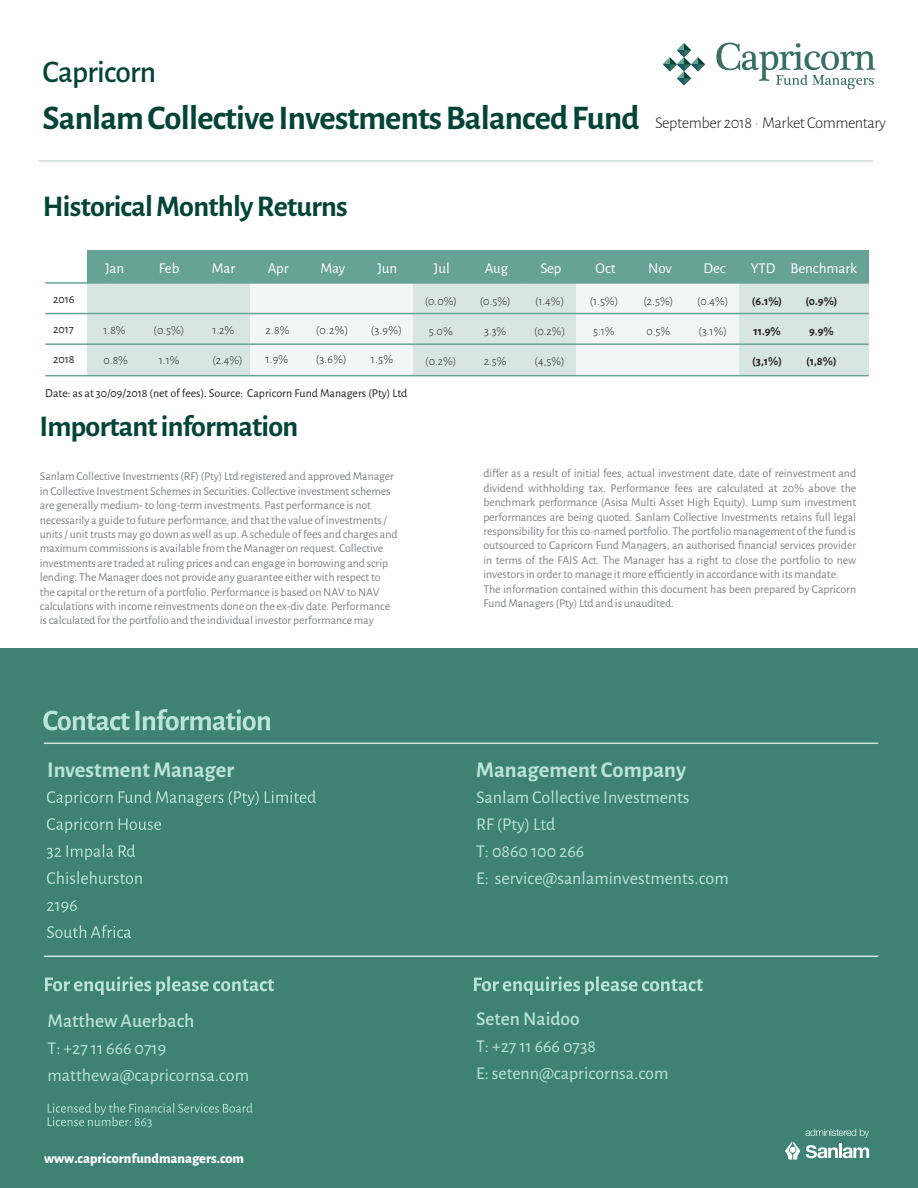
<style>
.page{position:relative;width:918px;height:1188px;background:#fff}
.page>*{position:absolute;margin:0;border:0;box-sizing:border-box;transform-origin:0 0}
.t1{font:700 34.5px "Alegreya Sans";letter-spacing:-.025em;color:#034439}
.t2{font:500 31.5px "Alegreya Sans";letter-spacing:-.025em;color:#034439}
.t3{font:700 30px "Alegreya Sans";letter-spacing:-.025em;color:#034439}
.t4{font:700 22.5px "Alegreya Sans";color:#bbe2dc}
.t5{font:500 19.5px "Alegreya Sans";color:#bbe2dc}
.t6{font:18px/27px "Alegreya Sans";color:#bbe2dc}
.t7{font:15px "Alegreya Sans";color:#fff}
.t8{font:800 14.25px "Alegreya Sans";color:#fff}
.t9{font:12px/14.4px "Alegreya Sans";letter-spacing:-.01em;color:#808285}
.t10{font:300 12px "Alegreya Sans";color:#231f20}
.t11{font:12px "Alegreya Sans";color:#231f20}
.t12{font:700 12px "Alegreya Sans";color:#231f20}
.s1{font-weight:300;font-size:16.5px;color:#231f20}
.s2{font-weight:300;font-size:16.5px;color:#387063}
</style>
<div class="page">
<div style="left:88px;top:251px;width:781px;height:32px;background:#67a297"></div>
<div style="left:87px;top:283px;width:163px;height:93px;background:#d8e6e2"></div>
<div style="left:250px;top:283px;width:163px;height:93px;background:#f2f6f5"></div>
<div style="left:413px;top:283px;width:163px;height:93px;background:#d8e6e2"></div>
<div style="left:739px;top:283px;width:130px;height:93px;background:#d8e6e2"></div>
<div style="left:576px;top:283px;width:163px;height:93px;background:#f2f6f5"></div>
<hr style="left:45px;top:313px;width:824px;height:1px;background:#67a297">
<hr style="left:45px;top:343px;width:824px;height:2px;background:#67a297">
<hr style="left:45px;top:375px;width:824px;height:1px;background:#67a297">
<hr style="left:45px;top:282px;width:60px;height:2px;background:#67a297">
<hr style="left:105px;top:282px;width:59px;height:2px;background:#67a297">
<hr style="left:164px;top:282px;width:59px;height:2px;background:#67a297">
<hr style="left:223px;top:282px;width:60px;height:2px;background:#67a297">
<hr style="left:283px;top:282px;width:59px;height:2px;background:#67a297">
<hr style="left:342px;top:282px;width:60px;height:2px;background:#67a297">
<hr style="left:402px;top:282px;width:59px;height:2px;background:#67a297">
<hr style="left:461px;top:282px;width:59px;height:2px;background:#67a297">
<hr style="left:520px;top:282px;width:60px;height:2px;background:#67a297">
<hr style="left:580px;top:282px;width:59px;height:2px;background:#67a297">
<hr style="left:639px;top:282px;width:60px;height:2px;background:#67a297">
<hr style="left:699px;top:282px;width:170px;height:2px;background:#67a297">
<hr style="left:39px;top:160px;width:834px;height:2px;background:#d0e1dd">
<div style="left:0;top:648px;width:918px;height:540px;background:#3d8275"></div>
<hr style="left:839px;top:1144px;width:3px;height:14px;background:#fff">
<svg style="left:806px;top:1145px;width:63px;height:13px"></svg>
<svg style="left:785px;top:1142px;width:15px;height:18px"></svg>
<svg style="left:806px;top:1129px;width:63px;height:9px"></svg>
<hr style="left:44px;top:743px;width:834px;height:1px;background:#d0e1dd">
<svg style="left:47px;top:791px;width:66px;height:15px"></svg>
<svg style="left:119px;top:790px;width:140px;height:16px"></svg>
<svg style="left:265px;top:790px;width:51px;height:13px"></svg>
<svg style="left:47px;top:818px;width:66px;height:15px"></svg>
<svg style="left:119px;top:818px;width:42px;height:12px"></svg>
<svg style="left:47px;top:844px;width:66px;height:16px"></svg>
<svg style="left:119px;top:844px;width:16px;height:13px"></svg>
<svg style="left:47px;top:871px;width:95px;height:13px"></svg>
<svg style="left:47px;top:900px;width:30px;height:13px"></svg>
<svg style="left:47px;top:925px;width:84px;height:13px"></svg>
<hr style="left:44px;top:956px;width:834px;height:1px;background:#d0e1dd">
<svg style="left:45px;top:976px;width:229px;height:19px"></svg>
<svg style="left:474px;top:976px;width:229px;height:19px"></svg>
<svg style="left:48px;top:1103px;width:205px;height:24px"></svg>
<svg style="left:43px;top:709px;width:227px;height:21px"></svg>
<svg style="left:716px;top:43px;width:159px;height:46px"></svg>
<svg style="left:663px;top:43px;width:42px;height:42px"></svg>
<h2 class="t2" style="left:43px;top:50px;width:115px">Capricorn</h2>
<h1 class="t1" style="left:43px;top:93px;width:845px">Sanlam CollectiveInvestments Balanced Fund <span class="s1">September 2018</span> <span class="s2">•</span> <span class="s1">Market Commentary</span></h1>
<h3 class="t3" style="left:43px;top:184px;width:306px">Historical Monthly Returns</h3>
<p class="t7" style="left:105px;top:258px;width:21px">Jan</p>
<p class="t7" style="left:159px;top:258px;width:22px">Feb</p>
<p class="t7" style="left:212px;top:258px;width:25px">Mar</p>
<p class="t7" style="left:268px;top:258px;width:22px">Apr</p>
<p class="t7" style="left:320px;top:258px;width:26px">May</p>
<p class="t7" style="left:377px;top:258px;width:21px">Jun</p>
<p class="t7" style="left:434px;top:258px;width:17px">Jul</p>
<p class="t7" style="left:485px;top:258px;width:25px">Aug</p>
<p class="t7" style="left:540px;top:258px;width:23px">Sep</p>
<p class="t7" style="left:595px;top:258px;width:22px">Oct</p>
<p class="t7" style="left:648px;top:258px;width:25px">Nov</p>
<p class="t7" style="left:704px;top:258px;width:24px">Dec</p>
<p class="t7" style="left:751px;top:258px;width:108px">YTD Benchmark</p>
<p class="t11" style="left:53px;top:291px;width:23px">2016</p>
<p class="t11" style="left:53px;top:321px;width:22px">2017</p>
<p class="t11" style="left:53px;top:351px;width:23px">2018</p>
<p class="t11" style="left:45px;top:385px;width:364px">Date: as at 30/09/2018 (net of fees). Source: Capricorn Fund Managers (Pty) Ltd</p>
<p class="t10" style="left:104px;top:322px;width:24px">1.8%</p>
<p class="t10" style="left:104px;top:352px;width:26px">0.8%</p>
<p class="t10" style="left:154px;top:322px;width:32px">(0.5%)</p>
<p class="t10" style="left:159px;top:352px;width:22px">1.1%</p>
<p class="t10" style="left:212px;top:322px;width:23px">1.2%</p>
<p class="t10" style="left:212px;top:352px;width:32px">(2.4%)</p>
<p class="t10" style="left:266px;top:322px;width:26px">2.8%</p>
<p class="t10" style="left:266px;top:351px;width:24px">1.9%</p>
<p class="t10" style="left:316px;top:322px;width:34px">(0.2%)</p>
<p class="t10" style="left:316px;top:351px;width:32px">(3.6%)</p>
<p class="t10" style="left:371px;top:322px;width:32px">(3.9%)</p>
<p class="t10" style="left:371px;top:351px;width:24px">1.5%</p>
<h3 class="t3" style="left:40px;top:405px;width:260px">Importantinformation</h3>
<p class="t10" style="left:425px;top:293px;width:34px">(0.0%)</p>
<p class="t10" style="left:429px;top:323px;width:25px">5.0%</p>
<p class="t10" style="left:425px;top:353px;width:33px">(0.2%)</p>
<p class="t10" style="left:480px;top:293px;width:32px">(0.5%)</p>
<p class="t10" style="left:484px;top:323px;width:24px">3.3%</p>
<p class="t10" style="left:484px;top:353px;width:24px">2.5%</p>
<p class="t10" style="left:535px;top:293px;width:30px">(1.4%)</p>
<p class="t10" style="left:534px;top:323px;width:33px">(0.2%)</p>
<p class="t10" style="left:535px;top:353px;width:31px">(4,5%)</p>
<p class="t10" style="left:590px;top:293px;width:30px">(1.5%)</p>
<p class="t10" style="left:593px;top:323px;width:23px">5.1%</p>
<p class="t10" style="left:644px;top:293px;width:31px">(2.5%)</p>
<p class="t10" style="left:646px;top:323px;width:25px">0.5%</p>
<p class="t10" style="left:697px;top:293px;width:33px">(0.4%)</p>
<p class="t10" style="left:699px;top:323px;width:30px">(3.1%)</p>
<p class="t12" style="left:752px;top:292px;width:32px">(6.1%)</p>
<p class="t12" style="left:753px;top:322px;width:29px">11.9%</p>
<p class="t12" style="left:752px;top:352px;width:31px">(3,1%)</p>
<p class="t12" style="left:805px;top:292px;width:34px">(0.9%)</p>
<p class="t12" style="left:809px;top:322px;width:26px">9.9%</p>
<p class="t12" style="left:806px;top:352px;width:32px">(1,8%)</p>
<p class="t9" style="left:40px;top:469px;width:359px">Sanlam Collective Investments (RF) (Pty) Ltd registered and approved Manager in Collective Investment Schemes in Securities. Collective investment schemes are generally medium- to long-term investments. Past performance is not necessarily a guide to future performance, and that the value of investments / units / unit trusts may go down as well as up. A schedule of fees and charges and maximum commissions is available from the Manager on request. Collective investments are traded at ruling prices and can engage in borrowing and scrip lending. The Manager does not provide any guarantee either with respect to the capital or the return of a portfolio. Performance is based on NAV to NAV calculations with income reinvestments done on the ex-div date. Performance is calculated for the portfolio and the individual investor performance may</p>
<p class="t9" style="left:483px;top:466px;width:374px">differ as a result of initial fees, actual investment date, date of reinvestment and dividend withholding tax. Performance fees are calculated at 20% above the benchmark performance (Asisa Multi Asset High Equity). Lump sum investment performances are being quoted. Sanlam Collective Investments retains full legal responsibility for this co-named portfolio. The portfolio management of the fund is outsourced to Capricorn Fund Managers, an authorised financial services provider in terms of the FAIS Act. The Manager has a right to close the portfolio to new investors in order to manage it more efficiently in accordance with its mandate.<br>The information contained within this document has been prepared by Capricorn Fund Managers (Pty) Ltd and is unaudited.</p>
<h3 class="t4" style="left:47px;top:753px;width:188px">Investment Manager</h3>
<h3 class="t5" style="left:48px;top:1007px;width:148px">Matthew Auerbach</h3>
<h3 class="t6" style="left:48px;top:1034px;width:203px">T: +27 11 666 0719 matthewa@capricornsa.com</h3>
<p class="t8" style="left:44px;top:1147px;width:202px">www.capricornfundmanagers.com</p>
<h3 class="t4" style="left:476px;top:753px;width:211px">Management Company</h3>
<h3 class="t6" style="left:476px;top:783px;width:215px">Sanlam Collective Investments<br>RF (Pty) Ltd</h3>
<h3 class="t6" style="left:476px;top:837px;width:254px">T: 0860 100 266<br>E: service@sanlaminvestments.com</h3>
<h3 class="t5" style="left:476px;top:1005px;width:105px">Seten Naidoo</h3>
<h3 class="t6" style="left:476px;top:1031px;width:194px">T: +27 11 666 0738<br>E: setenn@capricornsa.com</h3>
</div>
